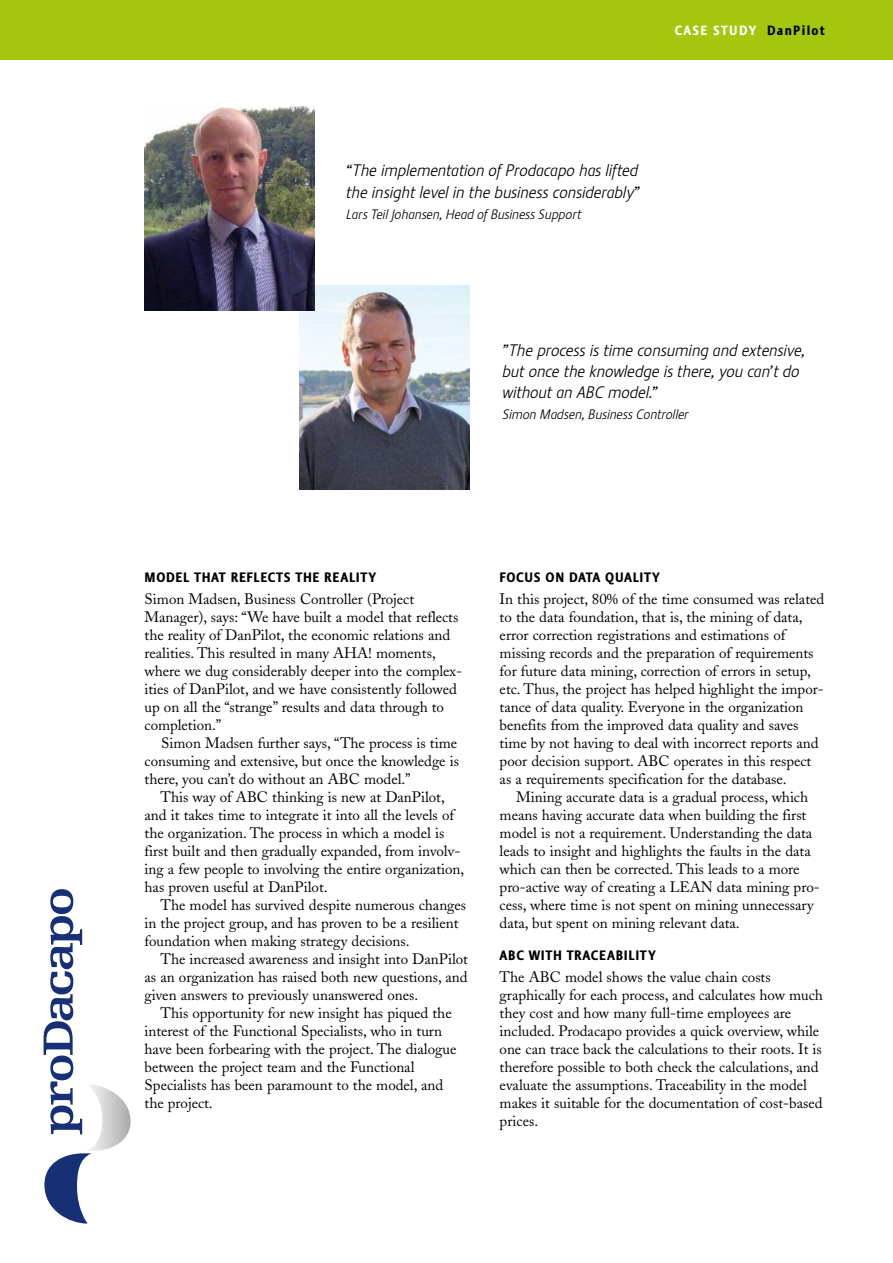
<style>
.page{position:relative;width:893px;height:1263px;background:#fff}
.page>*{position:absolute;margin:0;border:0;box-sizing:border-box;transform-origin:0 0}
.t1{font:italic 300 16.5px/21px "Stalemate";letter-spacing:-.005em;color:#000}
.t2{font:15px/18px "Adobe Caslon";color:#000}
.t3{font:italic 300 13.5px "Stalemate";letter-spacing:-.005em;color:#000}
.t4{font:800 13.5px "Stalemate";letter-spacing:.05em;color:#000}
.t5{font:800 13.2px "Stalemate";letter-spacing:.1em;color:#fff}
.s1{color:#000}
</style>
<div class="page">
<div style="left:0;top:0;width:893px;height:60px;background:#a4c60d"></div>
<svg style="left:44px;top:889px;width:87px;height:334px"></svg>
<img style="left:300px;top:285px;width:170px;height:204px">
<img style="left:145px;top:106px;width:170px;height:204px">
<p class="t5" style="left:675px;top:23px;width:152px">CASE STUDY <span class="s1">DanPilot</span></p>
<p class="t1" style="left:347px;top:160px;width:296px">“The implementation of Prodacapo has lifted the insight level in the business considerably”</p>
<p class="t3" style="left:347px;top:206px;width:237px">Lars Teil Johansen, Head of Business Support</p>
<p class="t1" style="left:503px;top:339px;width:304px">”The process is time consuming and extensive, but once the knowledge is there, you can’t do without an ABC model.”</p>
<p class="t3" style="left:503px;top:406px;width:188px">Simon Madsen, Business Controller</p>
<p class="t4" style="left:145px;top:569px;width:233px">MODEL THAT REFLECTS THE REALITY</p>
<p class="t2" style="left:145px;top:590px;width:318px">Simon Madsen, Business Controller (Project Manager), says: “We have built a model that reflects the reality of DanPilot, the economic relations and realities. This resulted in many AHA! moments, where we dug considerably deeper into the complex&shy;ities of DanPilot, and we have consistently followed up on all the “strange” results and data through to completion.”</p>
<p class="t2" style="left:145px;top:734px;width:316px;text-indent:17px">Simon Madsen further says, “The process is time consuming and extensive, but once the knowledge is there, you can’t do without an ABC model.”</p>
<p class="t2" style="left:145px;top:788px;width:321px;text-indent:16px">This way of ABC thinking is new at DanPilot, and it takes time to integrate it into all the levels of the organization. The process in which a model is first built and then gradually expanded, from involv&shy;ing a few people to involving the entire organization, has proven useful at DanPilot.</p>
<p class="t2" style="left:145px;top:896px;width:323px;text-indent:16px">The model has survived despite numerous changes in the project group, and has proven to be a resilient foundation when making strategy decisions.</p>
<p class="t2" style="left:145px;top:950px;width:325px;text-align:justify;text-indent:16px">The increased awareness and insight into DanPilot as an organization has raised both new questions, and given answers to previously unanswered ones.</p>
<p class="t2" style="left:145px;top:1004px;width:313px;text-indent:16px">This opportunity for new insight has piqued the interest of the Functional Specialists, who in turn have been forbearing with the project. The dialogue between the project team and the Functional Specialists has been paramount to the model, and the project.</p>
<p class="t4" style="left:500px;top:569px;width:162px">FOCUS ON DATA QUALITY</p>
<p class="t2" style="left:500px;top:590px;width:326px">In this project, 80% of the time consumed was related to the data foundation, that is, the mining of data, error correction registrations and estimations of missing records and the preparation of requirements for future data mining, correction of errors in setup, etc. Thus, the project has helped highlight the impor&shy;tance of data quality. Everyone in the organization benefits from the improved data quality and saves time by not having to deal with incorrect reports and poor decision support. ABC operates in this respect as a requirements specification for the database.</p>
<p class="t2" style="left:500px;top:788px;width:320px;text-indent:17px">Mining accurate data is a gradual process, which means having accurate data when building the first model is not a requirement. Understanding the data leads to insight and highlights the faults in the data which can then be corrected. This leads to a more pro-active way of creating a LEAN data mining pro&shy;cess, where time is not spent on mining unnecessary data, but spent on mining relevant data.</p>
<p class="t4" style="left:500px;top:947px;width:158px">ABC WITH TRACEABILITY</p>
<p class="t2" style="left:500px;top:968px;width:325px">The ABC model shows the value chain costs graphically for each process, and calculates how much they cost and how many full-time employees are included. Prodacapo provides a quick overview, while one can trace back the calculations to their roots. It is therefore possible to both check the calculations, and evaluate the assumptions. Traceability in the model makes it suitable for the documentation of cost-based prices.</p>
</div>
